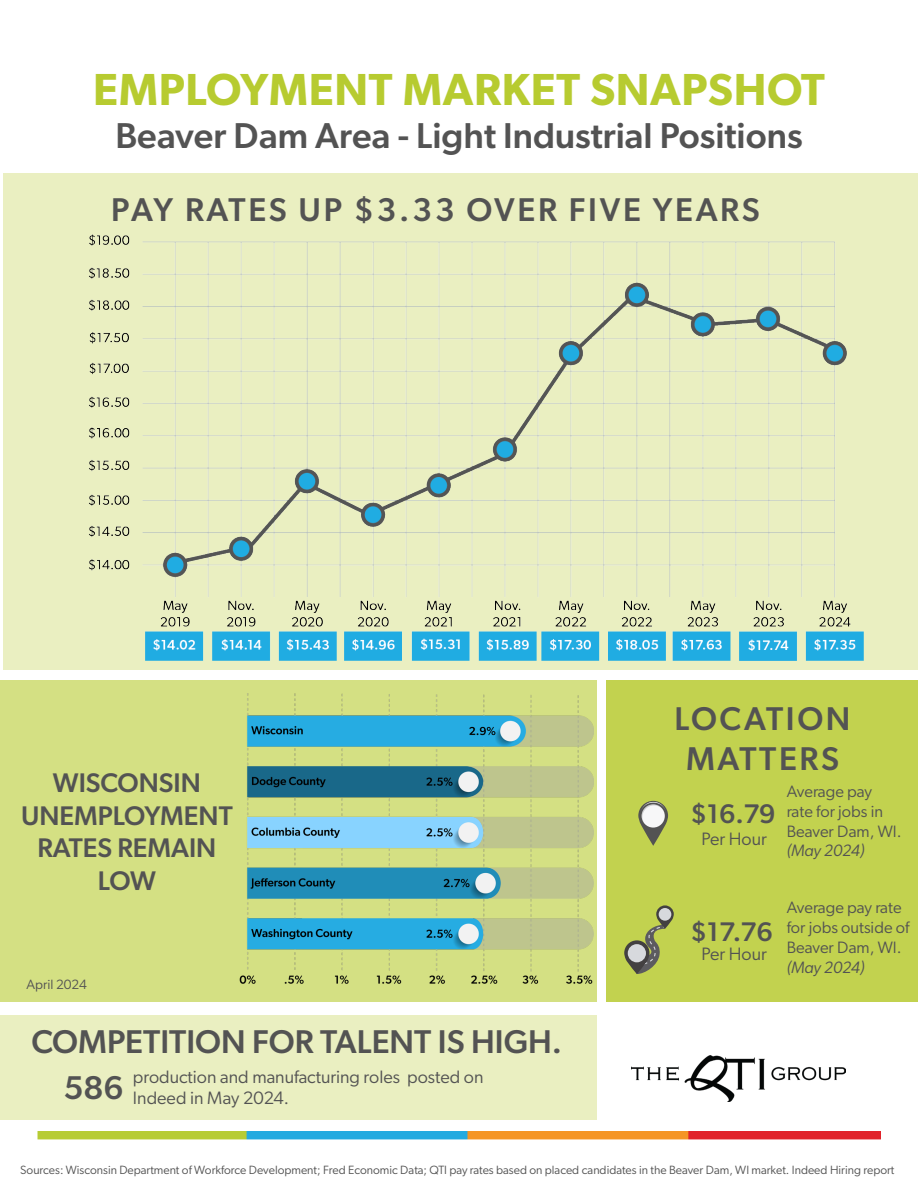
<style>
.page{position:relative;width:918px;height:1188px;background:#fff}
.page>*{position:absolute;margin:0;border:0;box-sizing:border-box;transform-origin:0 0}
.t1{font:600 45px "Gibson";letter-spacing:.015em;color:#b7cb30}
.Subheader{font:500 36px "Gibson";color:#535353}
.t2{font:500 33px "Gibson";letter-spacing:.08em;color:#535353}
.t3{font:500 33px "Gibson";color:#535353}
.t4{font:500 33px "Gibson";letter-spacing:.03em;color:#535353}
.t5{font:500 27px/32.4px "Gibson";color:#535353;text-align:center}
.t6{font:18px/21.6px "Gibson";color:#535353}
.t7{font:16.5px/19.8px "Gibson";color:#535353}
.t8{font:13.5px "Gibson";color:#535353}
.t9{font:12px "Gibson";color:#535353}
.s1{font-style:italic}
</style>
<div class="page">
<div style="left:4px;top:174px;width:914px;height:496px;background:#eaefc1"></div>
<div style="left:607px;top:681px;width:311px;height:321px;background:#c2d24f"></div>
<img style="left:38px;top:1131px;width:842px;height:8px">
<img style="left:631px;top:1056px;width:215px;height:46px">
<div style="left:0;top:681px;width:597px;height:321px;background:#d4e083"></div>
<img style="left:239px;top:694px;width:355px;height:290px">
<svg style="left:638px;top:801px;width:30px;height:45px"></svg>
<svg style="left:624px;top:905px;width:50px;height:69px"></svg>
<div style="left:628px;top:944px;width:18px;height:18px;background:#d7d9dd;border-radius:50%"></div>
<div style="left:0;top:1015px;width:596px;height:104px;background:#eaefc1"></div>
<img style="left:89px;top:234px;width:775px;height:427px">
<p class="t1" style="left:93px;top:63px;width:733px">EMPLOYMENT MARKET SNAPSHOT</p>
<p class="Subheader" style="left:115px;top:114px;width:689px">Beaver Dam Area - Light Industrial Positions</p>
<p class="t2" style="left:111px;top:190px;width:650px">PAY RATES UP $3.33 OVER FIVE YEARS</p>
<p class="t5" style="left:21px;top:766px;width:213px">WISCONSIN<br>UNEMPLOYMENT<br>RATES REMAIN<br>LOW</p>
<p class="t8" style="left:27px;top:976px;width:62px">April 2024</p>
<p class="t3" style="left:32px;top:1022px;width:532px">COMPETITION FOR TALENT IS HIGH.</p>
<p class="t4" style="left:63px;top:1068px;width:61px">586</p>
<p class="t6" style="left:133px;top:1065px;width:352px">production and manufacturing roles posted on<br>Indeed in May 2024.</p>
<p class="t2" style="left:674px;top:699px;width:178px">LOCATION</p>
<p class="t2" style="left:686px;top:739px;width:154px">MATTERS</p>
<p class="t7" style="left:787px;top:781px;width:116px">Average pay rate for jobs in<br>Beaver Dam, WI. <span class="s1">(May 2024)</span></p>
<p class="t5" style="left:691px;top:797px;width:87px">$16.79</p>
<p class="t6" style="left:701px;top:828px;width:67px">Per Hour</p>
<p class="t5" style="left:691px;top:915px;width:84px">$17.76</p>
<p class="t6" style="left:701px;top:943px;width:67px">Per Hour</p>
<p class="t7" style="left:787px;top:898px;width:124px">Average pay rate for jobs outside of<br>Beaver Dam, WI. <span class="s1">(May 2024)</span></p>
<p class="t9" style="left:20px;top:1163px;width:876px">Sources: Wisconsin Department of Workforce Development; Fred Economic Data; QTI pay rates based on placed candidates in the Beaver Dam, WI market. Indeed Hiring report</p>
</div>
